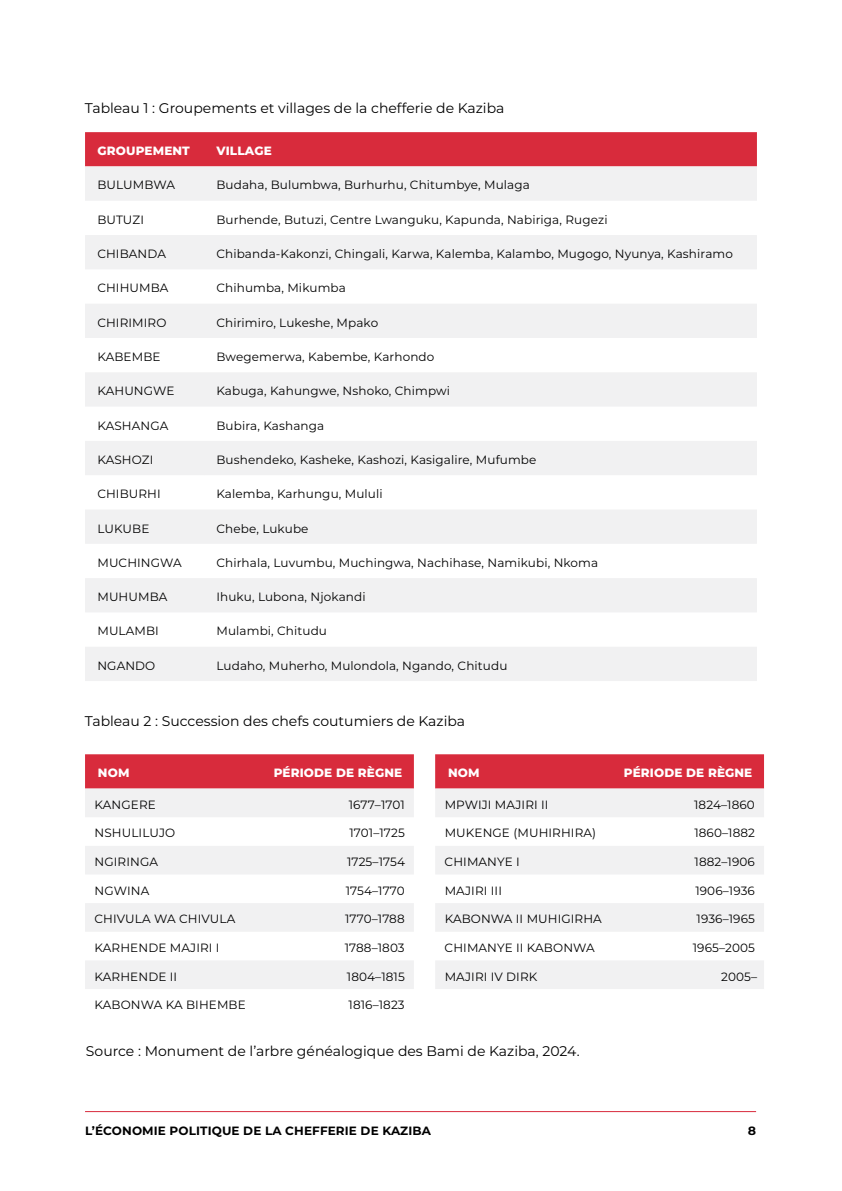
<style>
.page{position:relative;width:842px;height:1191px;background:#fff}
.page>*{position:absolute;margin:0;border:0;box-sizing:border-box;transform-origin:0 0}
.t1{font:14px "Montserrat";color:#000}
.t2{font:12px "Montserrat";letter-spacing:.01em;color:#000}
.t3{font:800 12px "Montserrat";letter-spacing:.01em;color:#fff}
.t4{font:700 12px "Montserrat";letter-spacing:.01em;color:#000}
</style>
<div class="page">
<hr style="left:85px;top:1111px;width:671px;height:1px;background:#d82b3c">
<div style="left:85px;top:132px;width:672px;height:34px;background:#d82b3c"></div>
<svg style="left:85px;top:166px;width:672px;height:515px;fill:#f1f1f2"></svg>
<div style="left:85px;top:754px;width:329px;height:34px;background:#d82b3c"></div>
<svg style="left:85px;top:788px;width:329px;height:201px;fill:#f1f1f2"></svg>
<div style="left:435px;top:754px;width:329px;height:34px;background:#d82b3c"></div>
<svg style="left:435px;top:788px;width:329px;height:201px;fill:#f1f1f2"></svg>
<p class="t1" style="left:85px;top:98px;width:421px">Tableau 1 : Groupements et villages de la chefferie de Kaziba</p>
<p class="t3" style="left:98px;top:142px;width:94px">GROUPEMENT</p>
<p class="t3" style="left:217px;top:142px;width:57px">VILLAGE</p>
<p class="t2" style="left:97px;top:177px;width:79px">BULUMBWA</p>
<p class="t2" style="left:216px;top:177px;width:315px">Budaha, Bulumbwa, Burhurhu, Chitumbye, Mulaga</p>
<p class="t2" style="left:97px;top:211px;width:48px">BUTUZI</p>
<p class="t2" style="left:216px;top:211px;width:393px">Burhende, Butuzi, Centre Lwanguku, Kapunda, Nabiriga, Rugezi</p>
<p class="t2" style="left:97px;top:245px;width:70px">CHIBANDA</p>
<p class="t2" style="left:216px;top:245px;width:518px">Chibanda-Kakonzi, Chingali, Karwa, Kalemba, Kalambo, Mugogo, Nyunya, Kashiramo</p>
<p class="t2" style="left:97px;top:280px;width:73px">CHIHUMBA</p>
<p class="t2" style="left:216px;top:280px;width:131px">Chihumba, Mikumba</p>
<p class="t2" style="left:97px;top:314px;width:71px">CHIRIMIRO</p>
<p class="t2" style="left:216px;top:314px;width:163px">Chirimiro, Lukeshe, Mpako</p>
<p class="t2" style="left:97px;top:348px;width:65px">KABEMBE</p>
<p class="t2" style="left:216px;top:348px;width:219px">Bwegemerwa, Kabembe, Karhondo</p>
<p class="t2" style="left:97px;top:383px;width:79px">KAHUNGWE</p>
<p class="t2" style="left:216px;top:383px;width:235px">Kabuga, Kahungwe, Nshoko, Chimpwi</p>
<p class="t2" style="left:97px;top:417px;width:73px">KASHANGA</p>
<p class="t2" style="left:216px;top:417px;width:109px">Bubira, Kashanga</p>
<p class="t2" style="left:97px;top:451px;width:58px">KASHOZI</p>
<p class="t2" style="left:216px;top:451px;width:321px">Bushendeko, Kasheke, Kashozi, Kasigalire, Mufumbe</p>
<p class="t2" style="left:97px;top:486px;width:65px">CHIBURHI</p>
<p class="t2" style="left:216px;top:486px;width:168px">Kalemba, Karhungu, Mululi</p>
<p class="t2" style="left:97px;top:520px;width:54px">LUKUBE</p>
<p class="t2" style="left:216px;top:520px;width:94px">Chebe, Lukube</p>
<p class="t2" style="left:97px;top:554px;width:86px">MUCHINGWA</p>
<p class="t2" style="left:216px;top:554px;width:383px">Chirhala, Luvumbu, Muchingwa, Nachihase, Namikubi, Nkoma</p>
<p class="t2" style="left:97px;top:588px;width:72px">MUHUMBA</p>
<p class="t2" style="left:216px;top:588px;width:151px">Ihuku, Lubona, Njokandi</p>
<p class="t2" style="left:97px;top:623px;width:63px">MULAMBI</p>
<p class="t2" style="left:216px;top:623px;width:112px">Mulambi, Chitudu</p>
<p class="t2" style="left:97px;top:657px;width:59px">NGANDO</p>
<p class="t2" style="left:216px;top:657px;width:292px">Ludaho, Muherho, Mulondola, Ngando, Chitudu</p>
<p class="t1" style="left:85px;top:711px;width:382px">Tableau 2 : Succession des chefs coutumiers de Kaziba</p>
<p class="t3" style="left:98px;top:764px;width:33px">NOM</p>
<p class="t3" style="left:274px;top:764px;width:130px">PÉRIODE DE RÈGNE</p>
<p class="t2" style="left:95px;top:796px;width:63px">KANGERE</p>
<p class="t2" style="left:349px;top:796px;width:58px">1677–1701</p>
<p class="t2" style="left:95px;top:825px;width:82px">NSHULILUJO</p>
<p class="t2" style="left:349px;top:825px;width:57px">1701–1725</p>
<p class="t2" style="left:95px;top:853px;width:65px">NGIRINGA</p>
<p class="t2" style="left:347px;top:853px;width:59px">1725–1754</p>
<p class="t2" style="left:95px;top:882px;width:56px">NGWINA</p>
<p class="t2" style="left:346px;top:882px;width:61px">1754–1770</p>
<p class="t2" style="left:95px;top:910px;width:142px">CHIVULA WA CHIVULA</p>
<p class="t2" style="left:345px;top:910px;width:61px">1770–1788</p>
<p class="t2" style="left:95px;top:939px;width:126px">KARHENDE MAJIRI I</p>
<p class="t2" style="left:345px;top:939px;width:62px">1788–1803</p>
<p class="t2" style="left:95px;top:968px;width:84px">KARHENDE II</p>
<p class="t2" style="left:347px;top:968px;width:59px">1804–1815</p>
<p class="t2" style="left:95px;top:996px;width:153px">KABONWA KA BIHEMBE</p>
<p class="t2" style="left:349px;top:996px;width:58px">1816–1823</p>
<p class="t3" style="left:448px;top:764px;width:33px">NOM</p>
<p class="t3" style="left:624px;top:764px;width:130px">PÉRIODE DE RÈGNE</p>
<p class="t2" style="left:445px;top:796px;width:105px">MPWIJI MAJIRI II</p>
<p class="t2" style="left:694px;top:796px;width:62px">1824–1860</p>
<p class="t2" style="left:445px;top:825px;width:153px">MUKENGE (MUHIRHIRA)</p>
<p class="t2" style="left:694px;top:825px;width:62px">1860–1882</p>
<p class="t2" style="left:445px;top:853px;width:77px">CHIMANYE I</p>
<p class="t2" style="left:694px;top:853px;width:62px">1882–1906</p>
<p class="t2" style="left:445px;top:882px;width:59px">MAJIRI III</p>
<p class="t2" style="left:695px;top:882px;width:61px">1906–1936</p>
<p class="t2" style="left:445px;top:910px;width:159px">KABONWA II MUHIGIRHA</p>
<p class="t2" style="left:697px;top:910px;width:60px">1936–1965</p>
<p class="t2" style="left:445px;top:939px;width:152px">CHIMANYE II KABONWA</p>
<p class="t2" style="left:693px;top:939px;width:64px">1965–2005</p>
<p class="t2" style="left:445px;top:968px;width:94px">MAJIRI IV DIRK</p>
<p class="t2" style="left:721px;top:968px;width:37px">2005–</p>
<p class="t1" style="left:86px;top:1041px;width:495px">Source : Monument de l’arbre généalogique des Bami de Kaziba, 2024.</p>
<p class="t4" style="left:85px;top:1121px;width:347px">L’ÉCONOMIE POLITIQUE DE LA CHEFFERIE DE KAZIBA</p>
<p class="t4" style="left:748px;top:1121px;width:10px">8</p>
</div>
